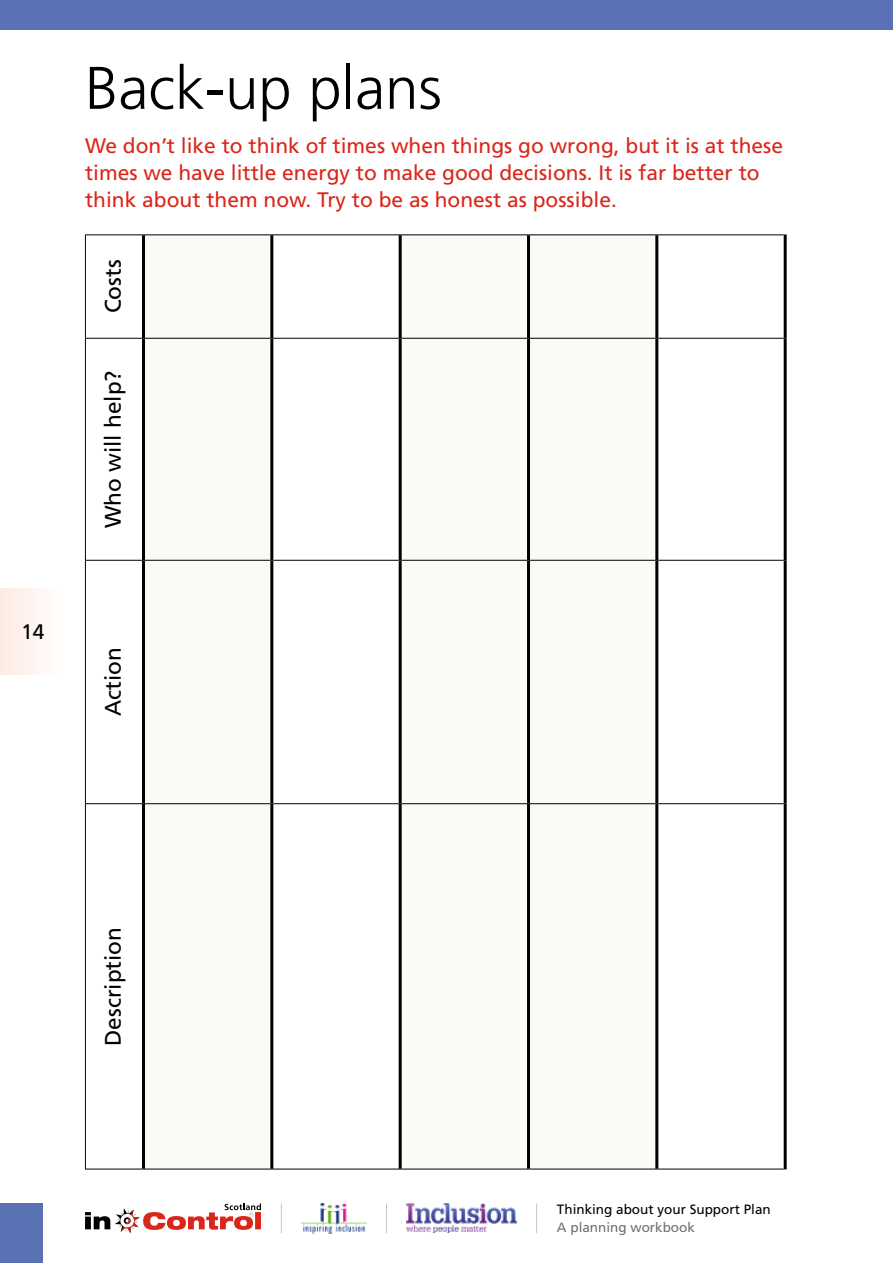
<style>
.page{position:relative;width:893px;height:1263px;background:#fff}
.page>*{position:absolute;margin:0;border:0;box-sizing:border-box;transform-origin:0 0}
.t1{font:300 60px "Frutiger";color:#000}
.t2{font:22.5px "Frutiger";color:#000}
.H1_strap{font:21px/27px "Frutiger";color:#db261b}
.t3{font:21px "Frutiger";color:#000}
.t4{font:13.5px "Frutiger";color:#000}
.t5{font:13.5px "Frutiger";color:#706f6f}
</style>
<div class="page">
<div style="left:0;top:589px;width:64px;height:85px;background:linear-gradient(to right,#fceae2,#fffffe)"></div>
<img style="left:407px;top:1204px;width:109px;height:29px">
<svg style="left:85px;top:1203px;width:176px;height:30px"></svg>
<hr style="left:281px;top:1203px;width:1px;height:30px;background:#c6c6c6">
<hr style="left:386px;top:1203px;width:1px;height:30px;background:#c6c6c6">
<hr style="left:536px;top:1203px;width:1px;height:30px;background:#c6c6c6">
<img style="left:302px;top:1203px;width:64px;height:30px">
<div style="left:0;top:0;width:893px;height:30px;background:#5972b6"></div>
<div style="left:0;top:1203px;width:43px;height:60px;background:#5972b6"></div>
<svg style="left:145px;top:235px;width:510px;height:934px;fill:#fbfaf5"></svg>
<hr style="left:145px;top:560px;width:125px;height:1px;background:#000">
<hr style="left:145px;top:338px;width:125px;height:1px;background:#000">
<hr style="left:144px;top:234px;width:128px;height:1px;background:#000">
<hr style="left:273px;top:560px;width:126px;height:1px;background:#000">
<hr style="left:273px;top:338px;width:126px;height:1px;background:#000">
<hr style="left:272px;top:234px;width:128px;height:1px;background:#000">
<hr style="left:402px;top:560px;width:125px;height:1px;background:#000">
<hr style="left:402px;top:338px;width:125px;height:1px;background:#000">
<hr style="left:400px;top:234px;width:128px;height:1px;background:#000">
<hr style="left:530px;top:560px;width:125px;height:1px;background:#000">
<hr style="left:530px;top:338px;width:125px;height:1px;background:#000">
<hr style="left:528px;top:234px;width:129px;height:1px;background:#000">
<hr style="left:658px;top:560px;width:126px;height:1px;background:#000">
<hr style="left:658px;top:338px;width:126px;height:1px;background:#000">
<hr style="left:657px;top:234px;width:127px;height:1px;background:#000">
<hr style="left:270px;top:560px;width:3px;height:244px;background:#000">
<hr style="left:270px;top:338px;width:3px;height:222px;background:#000">
<hr style="left:270px;top:235px;width:3px;height:103px;background:#000">
<hr style="left:399px;top:560px;width:3px;height:244px;background:#000">
<hr style="left:399px;top:338px;width:3px;height:222px;background:#000">
<hr style="left:399px;top:235px;width:3px;height:103px;background:#000">
<hr style="left:527px;top:560px;width:3px;height:244px;background:#000">
<hr style="left:527px;top:338px;width:3px;height:222px;background:#000">
<hr style="left:527px;top:235px;width:3px;height:103px;background:#000">
<hr style="left:655px;top:560px;width:3px;height:244px;background:#000">
<hr style="left:655px;top:338px;width:3px;height:222px;background:#000">
<hr style="left:655px;top:235px;width:3px;height:103px;background:#000">
<hr style="left:784px;top:560px;width:3px;height:244px;background:#000">
<hr style="left:784px;top:338px;width:3px;height:222px;background:#000">
<hr style="left:784px;top:234px;width:3px;height:104px;background:#000">
<hr style="left:144px;top:1169px;width:128px;height:1px;background:#000">
<hr style="left:145px;top:803px;width:125px;height:1px;background:#000">
<hr style="left:272px;top:1169px;width:128px;height:1px;background:#000">
<hr style="left:273px;top:803px;width:126px;height:1px;background:#000">
<hr style="left:400px;top:1169px;width:128px;height:1px;background:#000">
<hr style="left:402px;top:803px;width:125px;height:1px;background:#000">
<hr style="left:528px;top:1169px;width:129px;height:1px;background:#000">
<hr style="left:530px;top:803px;width:125px;height:1px;background:#000">
<hr style="left:657px;top:1169px;width:127px;height:1px;background:#000">
<hr style="left:658px;top:803px;width:126px;height:1px;background:#000">
<hr style="left:270px;top:804px;width:3px;height:365px;background:#000">
<hr style="left:399px;top:804px;width:3px;height:365px;background:#000">
<hr style="left:527px;top:804px;width:3px;height:365px;background:#000">
<hr style="left:655px;top:804px;width:3px;height:365px;background:#000">
<hr style="left:784px;top:804px;width:3px;height:365px;background:#000">
<hr style="left:85px;top:804px;width:1px;height:365px;background:#000">
<hr style="left:86px;top:1169px;width:58px;height:1px;background:#000">
<hr style="left:85px;top:560px;width:1px;height:244px;background:#000">
<hr style="left:86px;top:803px;width:56px;height:1px;background:#000">
<hr style="left:85px;top:338px;width:1px;height:222px;background:#000">
<hr style="left:86px;top:560px;width:56px;height:1px;background:#000">
<hr style="left:85px;top:234px;width:1px;height:104px;background:#000">
<hr style="left:86px;top:338px;width:56px;height:1px;background:#000">
<hr style="left:86px;top:234px;width:58px;height:1px;background:#000">
<hr style="left:142px;top:804px;width:3px;height:365px;background:#000">
<hr style="left:142px;top:560px;width:3px;height:244px;background:#000">
<hr style="left:142px;top:338px;width:3px;height:222px;background:#000">
<hr style="left:142px;top:235px;width:3px;height:103px;background:#000">
<hr style="left:892px;top:0;width:1px;height:30px;background:#7a4a00">
<p class="t3" style="left:21px;top:620px;width:25px">14</p>
<h1 class="t1" style="left:85px;top:54px;width:358px">Back-up plans</h1>
<p class="H1_strap" style="left:85px;top:132px;width:700px">We don’t like to think of times when things go wrong, but it is at these times we have little energy to make good decisions. It is far better to think about them now. Try to be as honest as possible.</p>
<h5 class="t2" style="left:100px;top:313px;width:55px;rotate:-90deg">Costs</h5>
<h5 class="t2" style="left:100px;top:528px;width:159px;rotate:-90deg">Who will help?</h5>
<h5 class="t2" style="left:100px;top:716px;width:70px;rotate:-90deg">Action</h5>
<h5 class="t2" style="left:100px;top:1046px;width:120px;rotate:-90deg">Description</h5>
<p class="t4" style="left:557px;top:1201px;width:215px">Thinking about your Support Plan</p>
<p class="t5" style="left:557px;top:1219px;width:140px">A planning workbook</p>
</div>
